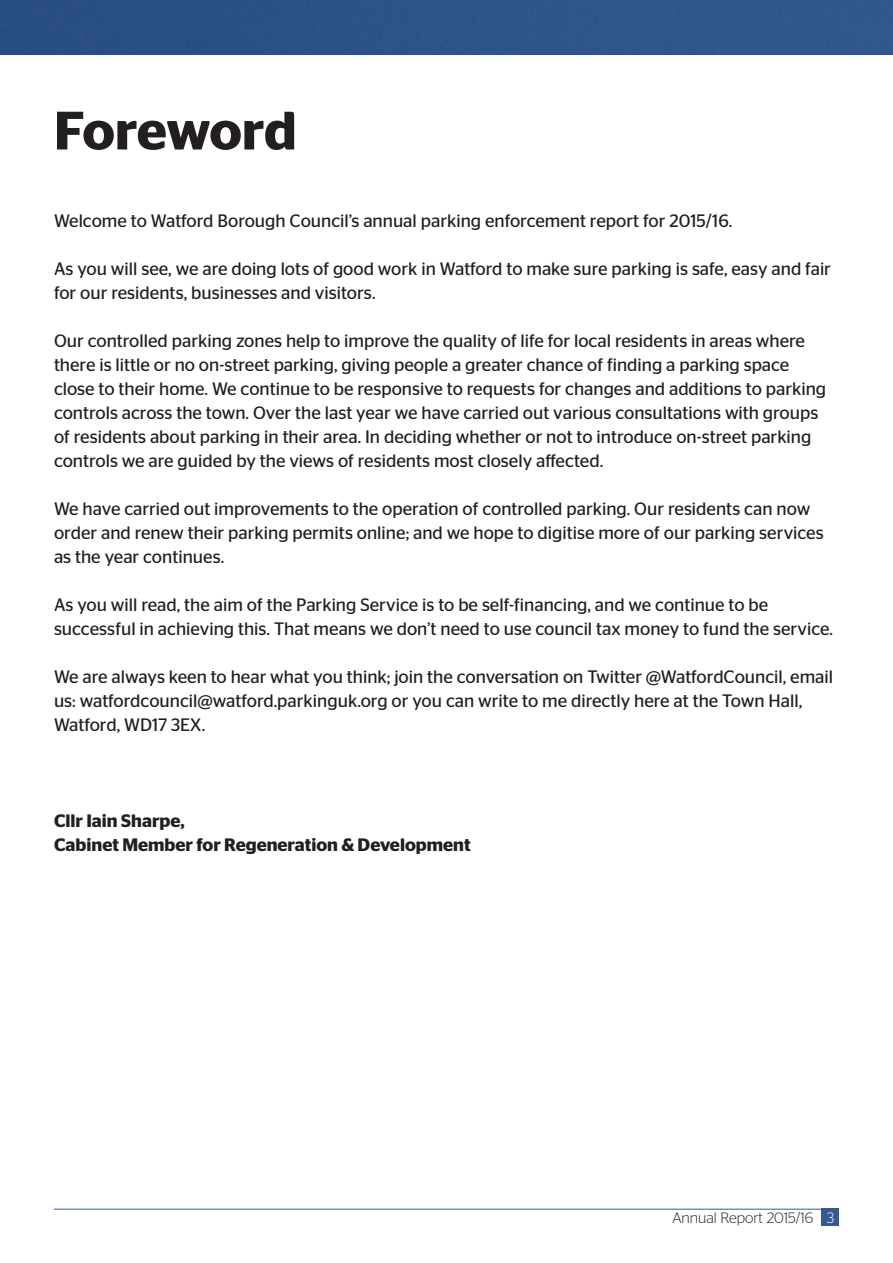
<style>
.page{position:relative;width:893px;height:1263px;background:#fff}
.page>*{position:absolute;margin:0;border:0;box-sizing:border-box;transform-origin:0 0}
.Heading{font:600 54px "Stag Sans";letter-spacing:-.01em;color:#231f20}
.Body{font:18px/24px "Stag Sans";color:#231f20}
.Body-2{font:600 18px "Stag Sans";color:#231f20}
.t1{font:300 15px "Stag Sans";color:#231f20}
.s1{color:#fff}
</style>
<div class="page">
<div style="left:822px;top:1209px;width:17px;height:17px;background:#355a90"></div>
<hr style="left:54px;top:1209px;width:768px;height:1px;background:#355a90">
<div style="left:0;top:0;width:893px;height:54px;background:#2d5489"></div>
<p class="Heading" style="left:54px;top:99px;width:244px">Foreword</p>
<p class="Body" style="left:54px;top:209px;width:680px">Welcome to Watford Borough Council’s annual parking enforcement report for 2015/16.</p>
<p class="Body" style="left:54px;top:257px;width:778px">As you will see, we are doing lots of good work in Watford to make sure parking is safe, easy and fair for our residents, businesses and visitors.</p>
<p class="Body" style="left:54px;top:329px;width:774px">Our controlled parking zones help to improve the quality of life for local residents in areas where there is little or no on-street parking, giving people a greater chance of finding a parking space close to their home. We continue to be responsive to requests for changes and additions to parking controls across the town. Over the last year we have carried out various consultations with groups of residents about parking in their area. In deciding whether or not to introduce on-street parking controls we are guided by the views of residents most closely affected.</p>
<p class="Body" style="left:54px;top:497px;width:771px">We have carried out improvements to the operation of controlled parking. Our residents can now order and renew their parking permits online; and we hope to digitise more of our parking services as the year continues.</p>
<p class="Body" style="left:54px;top:593px;width:781px">As you will read, the aim of the Parking Service is to be self-financing, and we continue to be successful in achieving this. That means we don’t need to use council tax money to fund the service.</p>
<p class="Body" style="left:54px;top:665px;width:781px">We are always keen to hear what you think; join the conversation on Twitter @WatfordCouncil, email us: watfordcouncil@watford.parkinguk.org or you can write to me directly here at the Town Hall,<br>Watford, WD17 3EX.</p>
<p class="Body-2" style="left:54px;top:810px;width:132px">Cllr Iain Sharpe,</p>
<p class="Body-2" style="left:54px;top:834px;width:418px">Cabinet Member for Regeneration &amp; Development</p>
<p class="t1" style="left:672px;top:1210px;width:163px">Annual Report 2015/16 <span class="s1">3</span></p>
</div>
